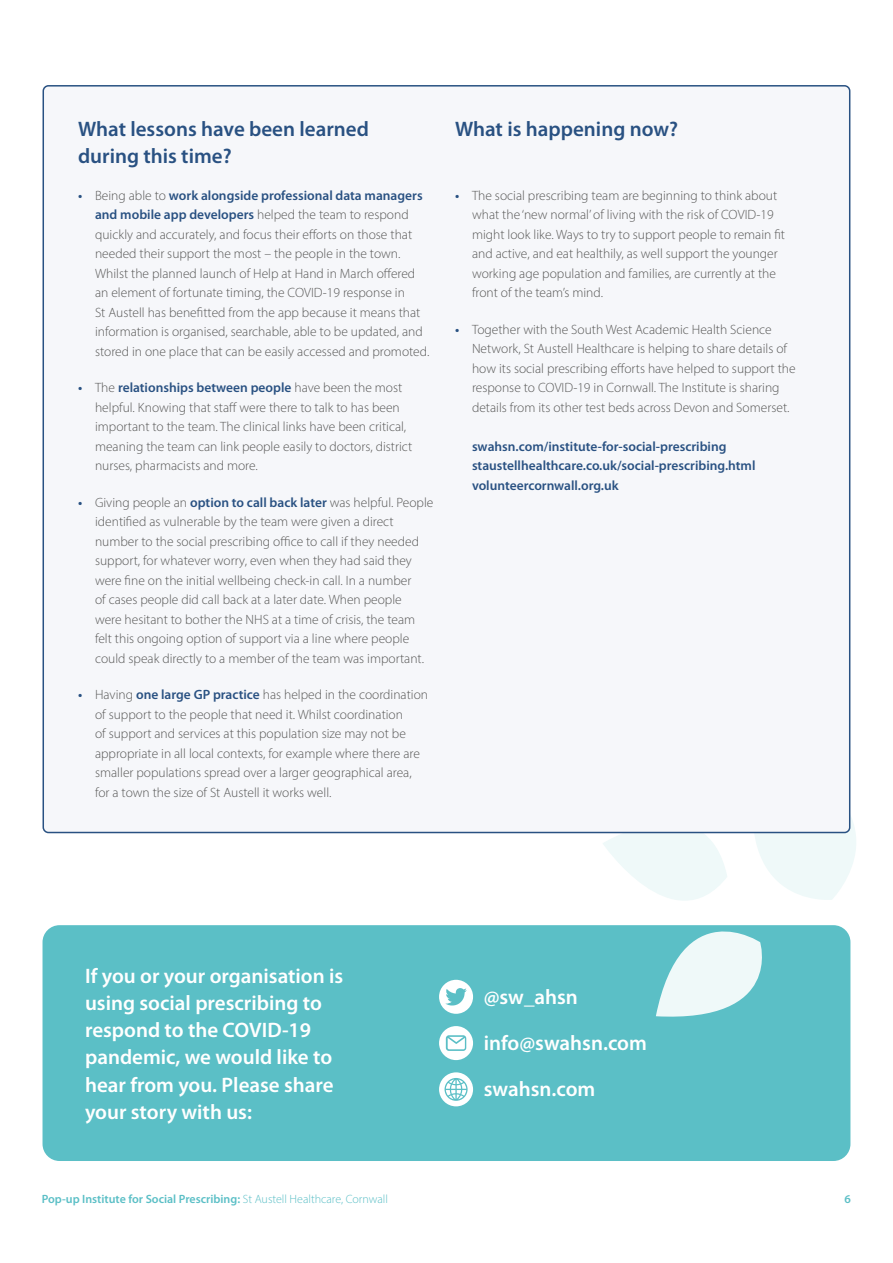
<style>
.page{position:relative;width:893px;height:1263px;background:#fff}
.page>*{position:absolute;margin:0;border:0;box-sizing:border-box;transform-origin:0 0}
.t1{font:600 21px/27px "Myriad Pro";color:#fff}
.t2{font:600 21px/27px "Myriad Pro";color:#295182}
.t3{font:300 13.5px/19.5px "Myriad Pro";color:#575756}
.t4{font:600 13.5px/19.5px "Myriad Pro";color:#295182}
.t5{font:600 12px "Myriad Pro";color:#5bbfc6}
.s1{font-weight:600;color:#295182}
.s2{font-weight:300}
</style>
<div class="page">
<div style="left:43px;top:925px;width:807px;height:236px;background:#5bbfc6;border-radius:17px"></div>
<svg style="left:439px;top:1072px;width:34px;height:34px"></svg>
<svg style="left:439px;top:980px;width:34px;height:34px"></svg>
<svg style="left:439px;top:1026px;width:34px;height:34px"></svg>
<svg style="left:602px;top:745px;width:254px;height:278px"></svg>
<div style="left:43px;top:86px;width:807px;height:746px;background:#f6f7fa;border-radius:5px"></div>
<h1 class="t2" style="left:78px;top:116px;width:292px">What lessons have been learned during this time?</h1>
<p class="t3" style="left:95px;top:185px;width:336px;text-indent:-17px"><span class="s1">•</span> Being able to <span class="s1">work alongside professional data managers and mobile app developers</span> helped the team to respond quickly and accurately, and focus their efforts on those that needed their support the most – the people in the town.<br>Whilst the planned launch of Help at Hand in March offered an element of fortunate timing, the COVID-19 response in<br>St Austell has benefitted from the app because it means that information is organised, searchable, able to be updated, and stored in one place that can be easily accessed and promoted.</p>
<p class="t3" style="left:95px;top:378px;width:319px;text-indent:-17px"><span class="s1">•</span> The <span class="s1">relationships between people</span> have been the most helpful. Knowing that staff were there to talk to has been important to the team. The clinical links have been critical, meaning the team can link people easily to doctors, district nurses, pharmacists and more.</p>
<p class="t3" style="left:95px;top:492px;width:340px;text-indent:-17px"><span class="s1">•</span> Giving people an <span class="s1">option to call back later</span> was helpful. People identified as vulnerable by the team were given a direct number to the social prescribing office to call if they needed support, for whatever worry, even when they had said they were fine on the initial wellbeing check-in call. In a number<br>of cases people did call back at a later date. When people<br>were hesitant to bother the NHS at a time of crisis, the team felt this ongoing option of support via a line where people could speak directly to a member of the team was important.</p>
<p class="t3" style="left:95px;top:685px;width:335px;text-indent:-17px"><span class="s1">•</span> Having <span class="s1">one large GP practice</span> has helped in the coordination of support to the people that need it. Whilst coordination<br>of support and services at this population size may not be appropriate in all local contexts, for example where there are smaller populations spread over a larger geographical area, for a town the size of St Austell it works well.</p>
<h1 class="t2" style="left:455px;top:116px;width:225px">What is happening now?</h1>
<p class="t3" style="left:472px;top:185px;width:315px;text-indent:-17px"><span class="s1">•</span> The social prescribing team are beginning to think about what the ‘new normal’ of living with the risk of COVID-19 might look like. Ways to try to support people to remain fit and active, and eat healthily, as well support the younger working age population and families, are currently at the front of the team’s mind.</p>
<p class="t3" style="left:472px;top:319px;width:325px;text-indent:-17px"><span class="s1">•</span> Together with the South West Academic Health Science Network, St Austell Healthcare is helping to share details of how its social prescribing efforts have helped to support the response to COVID-19 in Cornwall. The Institute is sharing details from its other test beds across Devon and Somerset.</p>
<p class="t4" style="left:472px;top:437px;width:285px">swahsn.com/institute-for-social-prescribing staustellhealthcare.co.uk/social-prescribing.html volunteercornwall.org.uk</p>
<h1 class="t1" style="left:85px;top:963px;width:260px">If you or your organisation is using social prescribing to respond to the COVID-19 pandemic, we would like to hear from you. Please share your story with us:</h1>
<p class="t5" style="left:42px;top:1193px;width:348px">Pop-up Institute for Social Prescribing: <span class="s2">St Austell Healthcare, Cornwall</span></p>
<h1 class="t1" style="left:484px;top:983px;width:96px">@sw_ahsn</h1>
<h1 class="t1" style="left:484px;top:1030px;width:165px">info@swahsn.com</h1>
<h1 class="t1" style="left:484px;top:1076px;width:113px">swahsn.com</h1>
<p class="t5" style="left:845px;top:1193px;width:8px">6</p>
</div>
